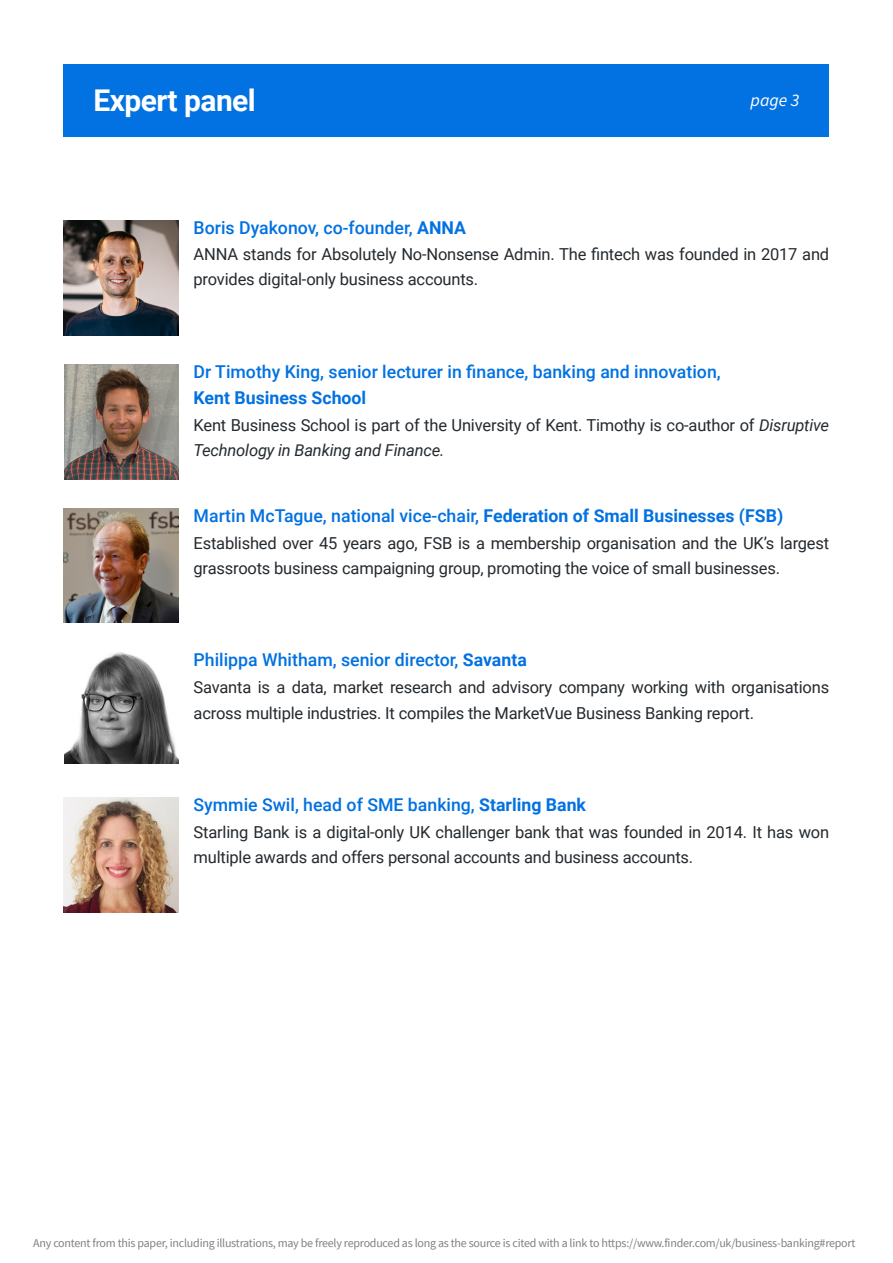
<style>
.page{position:relative;width:893px;height:1263px;background:#fff}
.page>*{position:absolute;margin:0;border:0;box-sizing:border-box;transform-origin:0 0}
.t1{font:700 30px "Roboto";letter-spacing:-.02em;color:#fff}
.t2{font:500 17.7px "Roboto";color:#0271e1}
.t3{font:700 17.7px "Roboto";color:#0271e1}
.t4{font:italic 17.7px "Source Sans Pro";color:#fff}
.t5{font:16.5px/25.5px "Roboto";letter-spacing:-.01em;color:#242a2f}
.t6{font:12px "Source Sans Pro";letter-spacing:-.02em;color:#808080}
.s1{font-weight:700}
.s2{font-style:italic}
</style>
<div class="page">
<img style="left:64px;top:797px;width:115px;height:115px">
<img style="left:64px;top:653px;width:115px;height:111px">
<img style="left:64px;top:508px;width:115px;height:115px">
<img style="left:64px;top:364px;width:115px;height:115px">
<img style="left:64px;top:221px;width:115px;height:114px">
<div style="left:64px;top:64px;width:765px;height:72px;background:#0271e1"></div>
<h1 class="t1" style="left:93px;top:89px;width:164px">Expert panel</h1>
<p class="t4" style="left:750px;top:88px;width:50px">page 3</p>
<p class="t2" style="left:194px;top:221px;width:274px">Boris Dyakonov, co-founder, <span class="s1">ANNA</span></p>
<p class="t5" style="left:194px;top:243px;width:637px">ANNA stands for Absolutely No-Nonsense Admin. The fintech was founded in 2017 and provides digital-only business accounts.</p>
<p class="t2" style="left:194px;top:365px;width:529px">Dr Timothy King, senior lecturer in finance, banking and innovation,</p>
<p class="t3" style="left:194px;top:391px;width:174px">Kent Business School</p>
<p class="t5" style="left:194px;top:414px;width:637px">Kent Business School is part of the University of Kent. Timothy is co-author of <span class="s2">Disruptive<br>Technology in Banking and Finance.</span></p>
<p class="t2" style="left:194px;top:508px;width:591px">Martin McTague, national vice-chair, <span class="s1">Federation of Small Businesses (FSB)</span></p>
<p class="t5" style="left:194px;top:532px;width:637px">Established over 45 years ago, FSB is a membership organisation and the UK’s largest grassroots business campaigning group, promoting the voice of small businesses.</p>
<p class="t2" style="left:194px;top:653px;width:335px">Philippa Whitham, senior director, <span class="s1">Savanta</span></p>
<p class="t5" style="left:194px;top:676px;width:637px">Savanta is a data, market research and advisory company working with organisations across multiple industries. It compiles the MarketVue Business Banking report.</p>
<p class="t2" style="left:194px;top:797px;width:394px">Symmie Swil, head of SME banking, <span class="s1">Starling Bank</span></p>
<p class="t5" style="left:194px;top:821px;width:637px">Starling Bank is a digital-only UK challenger bank that was founded in 2014. It has won multiple awards and offers personal accounts and business accounts.</p>
<p class="t6" style="left:33px;top:1238px;width:824px">Any content from this paper, including illustrations, may be freely reproduced as long as the source is cited with a link to https://www.finder.com/uk/business-banking#report</p>
</div>
